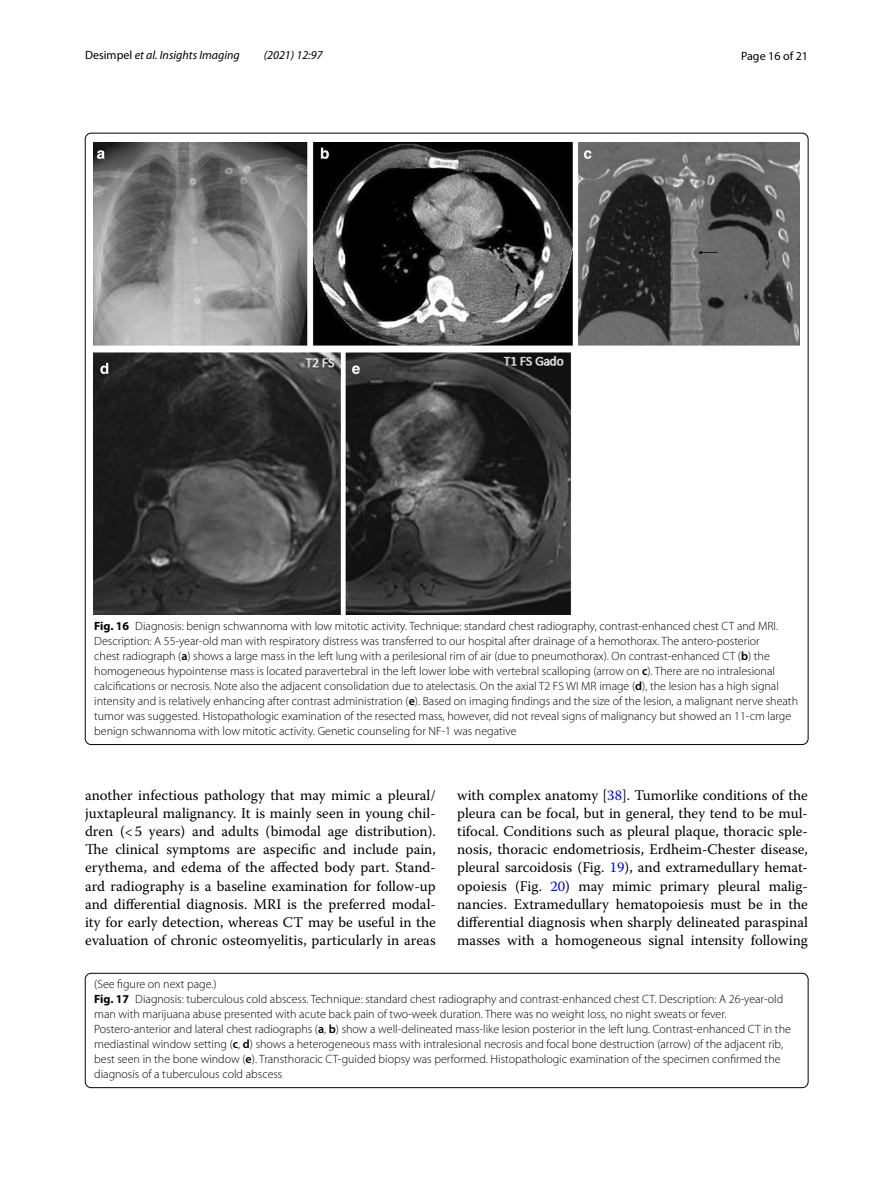
<style>
.page{position:relative;width:893px;height:1187px;background:#fff}
.page>*{position:absolute;margin:0;border:0;box-sizing:border-box;transform-origin:0 0}
.t1{font:14.7px/18px "Warnock Pro";color:#000;text-align:justify}
.t2{font:300 12px/15px "Myriad Pro";color:#000}
.t3{font:italic 12px "Myriad Pro";color:#000}
.t4{font:12px "Myriad Pro";color:#000}
.s1{font-style:normal}
.s2{font-weight:700}
.s3{font-weight:600}
.s4{color:#00f}
</style>
<div class="page">
<img style="left:94px;top:142px;width:706px;height:472px">
<div style="left:85px;top:973px;width:723px;height:114px;border:1px solid #000;border-radius:6px"></div>
<p class="t3" style="left:85px;top:48px;width:156px"><span class="s1">Desimpel</span> et al. Insights Imaging</p>
<p class="t3" style="left:264px;top:48px;width:60px">(2021) 12:97</p>
<p class="t4" style="left:741px;top:48px;width:68px">Page 16 of 21</p>
<p class="t2" style="left:94px;top:618px;width:705px"><span class="s2">Fig. 16</span> Diagnosis: benign schwannoma with low mitotic activity. Technique: standard chest radiography, contrast-enhanced chest CT and MRI.<br>Description: A 55-year-old man with respiratory distress was transferred to our hospital after drainage of a hemothorax. The antero-posterior<br>chest radiograph (<span class="s3">a</span>) shows a large mass in the left lung with a perilesional rim of air (due to pneumothorax). On contrast-enhanced CT (<span class="s3">b</span>) the homogeneous hypointense mass is located paravertebral in the left lower lobe with vertebral scalloping (arrow on <span class="s3">c</span>). There are no intralesional calcifications or necrosis. Note also the adjacent consolidation due to atelectasis. On the axial T2 FS WI MR image (<span class="s3">d</span>), the lesion has a high signal intensity and is relatively enhancing after contrast administration (<span class="s3">e</span>). Based on imaging findings and the size of the lesion, a malignant nerve sheath tumor was suggested. Histopathologic examination of the resected mass, however, did not reveal signs of malignancy but showed an 11-cm large benign schwannoma with low mitotic activity. Genetic counseling for NF-1 was negative</p>
<p class="t1" style="left:85px;top:786px;width:352px">another infectious pathology that may mimic a pleural/ juxtapleural malignancy. It is mainly seen in young chil&shy;dren (&lt;5 years) and adults (bimodal age distribution).<br>The clinical symptoms are aspecific and include pain, erythema, and edema of the affected body part. Stand&shy;ard radiography is a baseline examination for follow-up and differential diagnosis. MRI is the preferred modal&shy;ity for early detection, whereas CT may be useful in the evaluation of chronic osteomyelitis, particularly in areas</p>
<p class="t1" style="left:457px;top:786px;width:352px">with complex anatomy [<span class="s4">38</span>]. Tumorlike conditions of the pleura can be focal, but in general, they tend to be mul&shy;tifocal. Conditions such as pleural plaque, thoracic sple&shy;nosis, thoracic endometriosis, Erdheim-Chester disease, pleural sarcoidosis (Fig. <span class="s4">19</span>), and extramedullary hemat&shy;opoiesis (Fig. <span class="s4">20</span>) may mimic primary pleural malig&shy;nancies. Extramedullary hematopoiesis must be in the differential diagnosis when sharply delineated paraspinal masses with a homogeneous signal intensity following</p>
<p class="t2" style="left:94px;top:976px;width:698px">(See figure on next page.)<br><span class="s2">Fig. 17</span> Diagnosis: tuberculous cold abscess. Technique: standard chest radiography and contrast-enhanced chest CT. Description: A 26-year-old man with marijuana abuse presented with acute back pain of two-week duration. There was no weight loss, no night sweats or fever.<br>Postero-anterior and lateral chest radiographs (<span class="s3">a</span>, <span class="s3">b</span>) show a well-delineated mass-like lesion posterior in the left lung. Contrast-enhanced CT in the mediastinal window setting (<span class="s3">c</span>, <span class="s3">d</span>) shows a heterogeneous mass with intralesional necrosis and focal bone destruction (arrow) of the adjacent rib, best seen in the bone window (<span class="s3">e</span>). Transthoracic CT-guided biopsy was performed. Histopathologic examination of the specimen confirmed the diagnosis of a tuberculous cold abscess</p>
</div>
